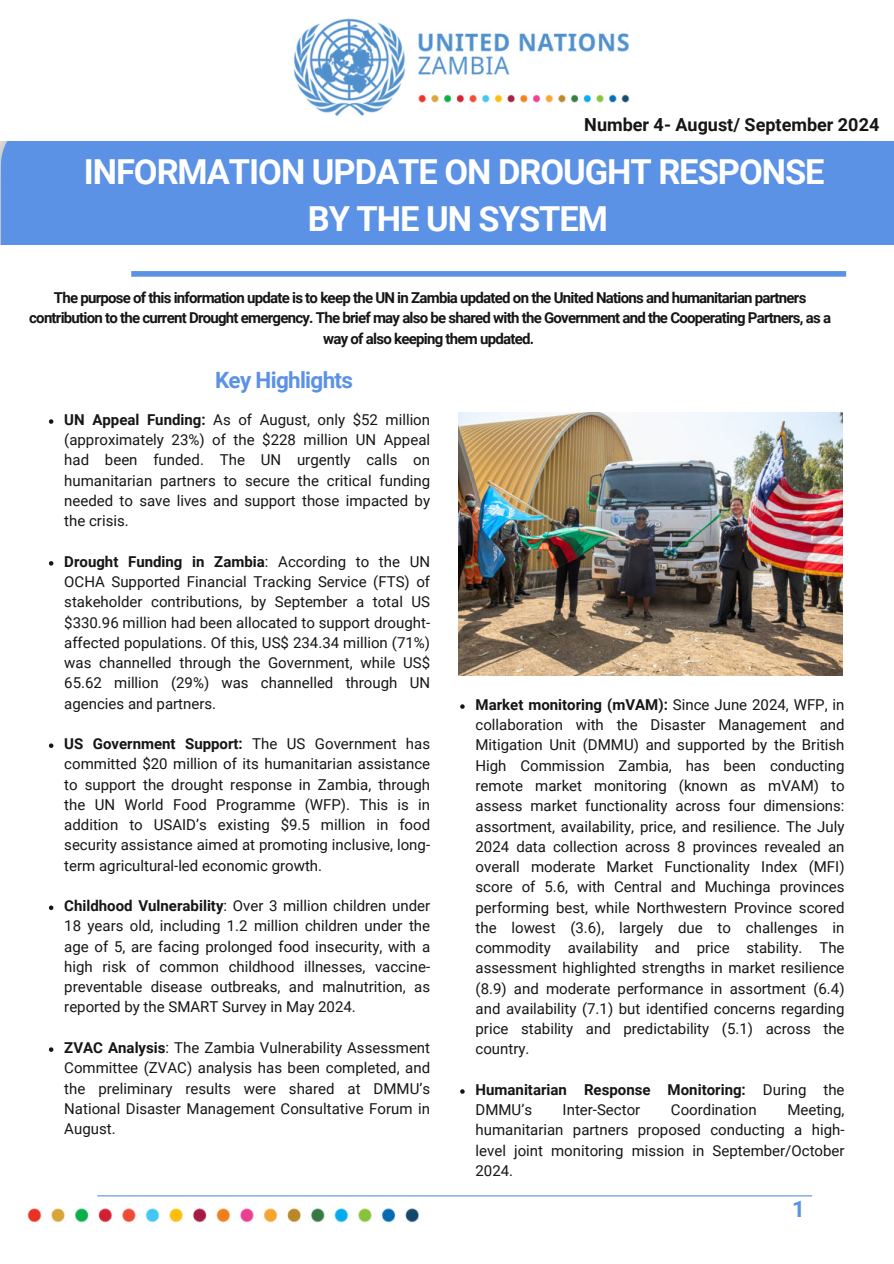
<style>
.page{position:relative;width:894px;height:1264px;background:#fff}
.page>*{position:absolute;margin:0;border:0;box-sizing:border-box;transform-origin:0 0}
.t1{font:700 34.5px/47.2px "Roboto";letter-spacing:-.03em;color:#fff;text-align:center}
.t2{font:700 22.5px "Roboto";letter-spacing:-.03em;color:#5b92e5}
.t3{font:700 18px "Roboto";color:#171515}
.t4{font:15px/20.2px "Roboto";color:#171515;text-align:justify}
.t5{font:700 15px/20.2px "Roboto";letter-spacing:-.05em;color:#171515;text-align:center}
.t6{font:700 15px/20.2px "Roboto";color:#171515}
.s1{font-weight:700}
.s2{font-weight:400}
</style>
<div class="page">
<hr style="left:97px;top:1195px;width:715px;height:1px;background:#5b92e5">
<div style="left:131px;top:271px;width:714px;height:6px;background:#5b92e5"></div>
<img style="left:293px;top:18px;width:337px;height:99px">
<div style="left:1px;top:141px;width:892px;height:104px;background:#5b92e5"></div>
<img style="left:27px;top:1195px;width:415px;height:28px">
<img style="left:458px;top:413px;width:383px;height:262px">
<svg style="left:49px;top:419px;width:4px;height:5px"></svg>
<svg style="left:49px;top:561px;width:4px;height:4px"></svg>
<svg style="left:49px;top:743px;width:4px;height:5px"></svg>
<svg style="left:49px;top:905px;width:4px;height:5px"></svg>
<svg style="left:49px;top:1047px;width:4px;height:4px"></svg>
<svg style="left:460px;top:704px;width:4px;height:4px"></svg>
<svg style="left:460px;top:1089px;width:4px;height:4px"></svg>
<p class="t3" style="left:584px;top:112px;width:296px">Number 4- August/ September 2024</p>
<h1 class="t1" style="left:84px;top:147px;width:742px">INFORMATION UPDATE ON DROUGHT RESPONSE<br>BY THE UN SYSTEM</h1>
<p class="t5" style="left:29px;top:287px;width:803px">The purpose of this information update is to keep the UN in Zambia updated on the United Nations and humanitarian partners contribution to the current Drought emergency. The brief may also be shared with the Government and the Cooperating Partners, as a way of also keeping them updated.</p>
<h2 class="t2" style="left:215px;top:364px;width:139px">Key Highlights</h2>
<p class="t4" style="left:64px;top:409px;width:367px"><span class="s1">UN Appeal Funding:</span> As of August, only $52 million (approximately 23%) of the $228 million UN Appeal had been funded. The UN urgently calls on humanitarian partners to secure the critical funding needed to save lives and support those impacted by the crisis.</p>
<p class="t4" style="left:64px;top:550px;width:367px"><span class="s1">Drought Funding in Zambia</span>: According to the UN OCHA Supported Financial Tracking Service (FTS) of stakeholder contributions, by September a total US $330.96 million had been allocated to support drought&shy;affected populations. Of this, US$ 234.34 million (71%) was channelled through the Government, while US$ 65.62 million (29%) was channelled through UN agencies and partners.</p>
<p class="t4" style="left:64px;top:733px;width:367px"><span class="s1">US Government Support:</span> The US Government has committed $20 million of its humanitarian assistance to support the drought response in Zambia, through the UN World Food Programme (WFP). This is in addition to USAID’s existing $9.5 million in food security assistance aimed at promoting inclusive, long&shy;term agricultural-led economic growth.</p>
<p class="t4" style="left:64px;top:895px;width:367px"><span class="s1">Childhood Vulnerability</span>: Over 3 million children under 18 years old, including 1.2 million children under the age of 5, are facing prolonged food insecurity, with a high risk of common childhood illnesses, vaccine&shy;preventable disease outbreaks, and malnutrition, as reported by the SMART Survey in May 2024.</p>
<p class="t4" style="left:64px;top:1036px;width:367px"><span class="s1">ZVAC Analysis</span>: The Zambia Vulnerability Assessment Committee (ZVAC) analysis has been completed, and the preliminary results were shared at DMMU’s National Disaster Management Consultative Forum in August.</p>
<p class="t4" style="left:475px;top:694px;width:370px"><span class="s1">Market monitoring (mVAM):</span> Since June 2024, WFP, in collaboration with the Disaster Management and Mitigation Unit (DMMU) and supported by the British High Commission Zambia, has been conducting remote market monitoring (known as mVAM) to assess market functionality across four dimensions: assortment, availability, price, and resilience. The July 2024 data collection across 8 provinces revealed an overall moderate Market Functionality Index (MFI) score of 5.6, with Central and Muchinga provinces performing best, while Northwestern Province scored the lowest (3.6), largely due to challenges in commodity availability and price stability. The assessment highlighted strengths in market resilience (8.9) and moderate performance in assortment (6.4) and availability (7.1) but identified concerns regarding price stability and predictability (5.1) across the country.</p>
<p class="t6" style="left:475px;top:1078px;width:370px">Humanitarian Response Monitoring: <span class="s2">During the<br>DMMU’s</span></p>
<p class="t4" style="left:562px;top:1099px;width:79px">Inter-Sector</p>
<p class="t4" style="left:670px;top:1099px;width:87px">Coordination</p>
<p class="t4" style="left:475px;top:1099px;width:370px;text-indent:312px">Meeting, humanitarian partners proposed conducting a high&shy;level joint monitoring mission in September/October 2024.</p>
<h2 class="t2" style="left:792px;top:1193px;width:14px">1</h2>
</div>
